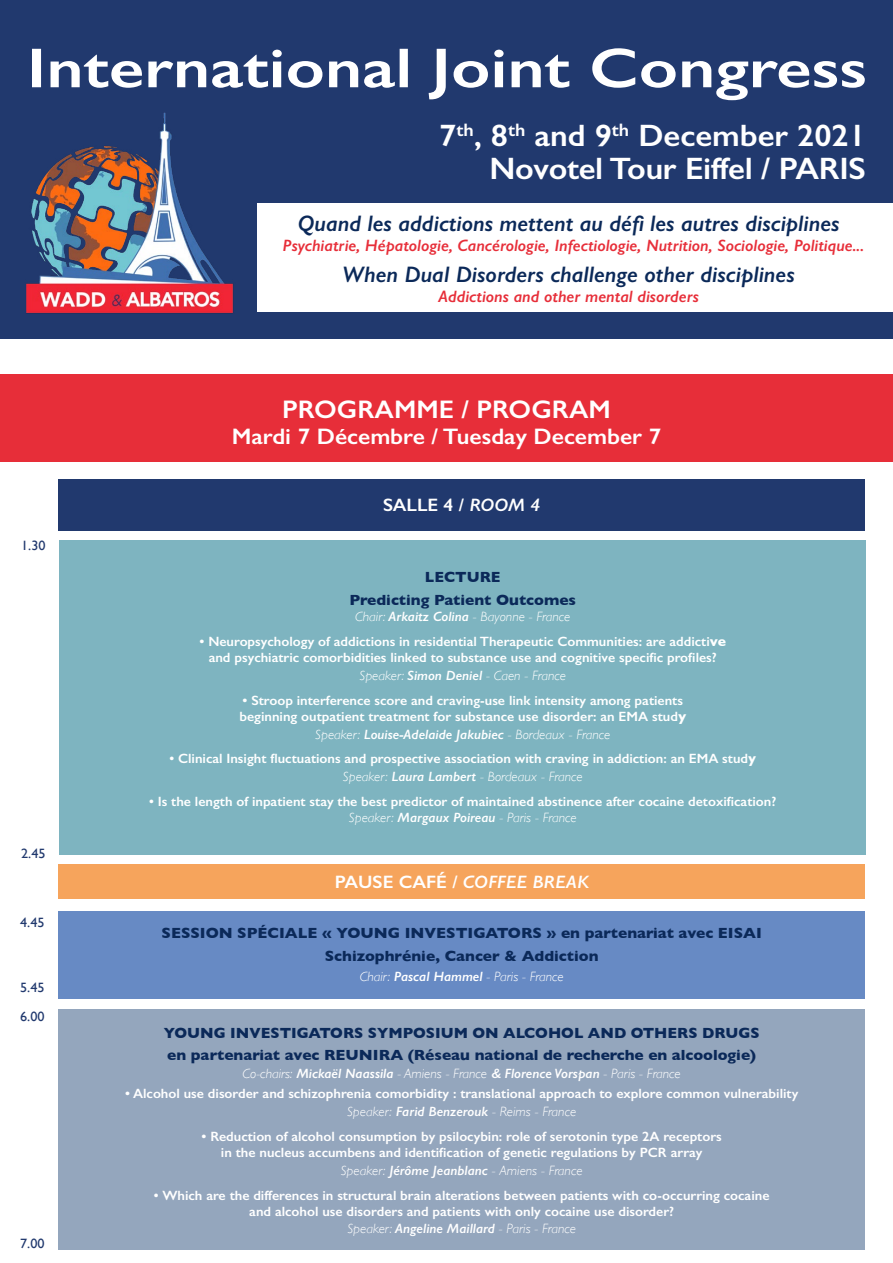
<style>
.page{position:relative;width:893px;height:1263px;background:#fff}
.page>*{position:absolute;margin:0;border:0;box-sizing:border-box;transform-origin:0 0}
.t1{font:600 31.05px/32.5px "Gill Sans";letter-spacing:-.01em;color:#fff;text-align:right;scale:1.05 1}
.t2{font:600 25.5px "Gill Sans";color:#fff;scale:1.05 1}
.t3{font:italic 600 22.5px "Gill Sans";color:#0b2959}
.t4{font:600 22.5px "Gill Sans";color:#fff;scale:1.05 1}
.t5{font:italic 600 18px "Gill Sans";color:#fff;scale:1.05 1}
.t6{font:600 18px "Gill Sans";color:#fff;scale:1.05 1}
.t7{font:italic 600 16.5px "Gill Sans";color:#e72e39}
.t8{font:700 15px/22.2px "Gill Sans";color:#0b2959;text-align:center}
.t9{font:600 13.5px/16.2px "Gill Sans";color:#fff;text-align:center}
.t10{font:italic 300 13.5px "Gill Sans";color:#fff}
.t11{font:13.5px/29.7px "Gill Sans";color:#21396e;scale:1.05 1}
.s1{font-style:italic}
.s2{font-weight:600}
.s3{font-weight:700}
.s4{font-weight:300;font-style:italic}
.s5{font-style:normal}
</style>
<div class="page">
<div style="left:0;top:0;width:893px;height:338px;background:#21396e"></div>
<div style="left:257px;top:203px;width:636px;height:109px;background:#fff"></div>
<div style="left:0;top:374px;width:893px;height:88px;background:#e72e39"></div>
<div style="left:58px;top:911px;width:807px;height:87px;background:#678ac4"></div>
<div style="left:58px;top:1010px;width:807px;height:240px;background:#94a6bd"></div>
<div style="left:58px;top:864px;width:807px;height:35px;background:#f6a45c"></div>
<div style="left:58px;top:479px;width:807px;height:51px;background:#21396e"></div>
<svg style="left:32px;top:48px;width:833px;height:52px"></svg>
<img style="left:26px;top:112px;width:208px;height:202px">
<div style="left:60px;top:540px;width:806px;height:314px;background:#7eb4c0"></div>
<p class="t11" style="left:21px;top:530px;width:25px">1.30</p>
<p class="t11" style="left:21px;top:838px;width:25px">2.45</p>
<p class="t11" style="left:20px;top:907px;width:25px">4.45</p>
<p class="t11" style="left:20px;top:972px;width:25px">5.45<br>6.00</p>
<p class="t11" style="left:20px;top:1228px;width:25px">7.00</p>
<h1 class="t1" style="left:439px;top:119px;width:408px">7<sup>th</sup>, 8<sup>th</sup> and 9<sup>th</sup> December 2021<br>Novotel Tour Eiffel / PARIS</h1>
<h3 class="t3" style="left:298px;top:210px;width:543px">Quand les addictions mettent au défi les autres disciplines</h3>
<p class="t7" style="left:283px;top:235px;width:583px">Psychiatrie, Hépatologie, Cancérologie, Infectiologie, Nutrition, Sociologie, Politique...</p>
<h3 class="t3" style="left:343px;top:261px;width:454px">When Dual Disorders challenge other disciplines</h3>
<p class="t7" style="left:438px;top:286px;width:262px">Addictions and other mental disorders</p>
<h2 class="t2" style="left:282px;top:394px;width:314px">PROGRAMME / PROGRAM</h2>
<h3 class="t4" style="left:232px;top:422px;width:410px">Mardi 7 Décembre / Tuesday December 7</h3>
<h3 class="t6" style="left:383px;top:494px;width:151px">SALLE 4 / <span class="s1">ROOM 4</span></h3>
<p class="t8" style="left:349px;top:566px;width:228px">LECTURE<br>Predicting Patient Outcomes</p>
<p class="t10" style="left:355px;top:609px;width:217px">Chair: <span class="s2">Arkaitz Colina</span> - Bayonne - France</p>
<p class="t9" style="left:200px;top:633px;width:528px">• Neuropsychology of addictions in residential Therapeutic Communities: are addicti<span class="s3">ve </span>and psychiatric comorbidities linked to substance use and cognitive specific profiles?</p>
<p class="t10" style="left:360px;top:668px;width:208px">Speaker: <span class="s2">Simon Deniel</span> - Caen - France</p>
<p class="t9" style="left:239px;top:692px;width:448px;text-align:left">• Stroop interference score and craving-use link intensity among patients beginning outpatient treatment for substance use disorder: an EMA stud<span class="s3">y</span></p>
<p class="t10" style="left:315px;top:727px;width:296px">Speaker: <span class="s2">Louise-Adelaide Jakubiec</span> - Bordeaux - France</p>
<p class="t9" style="left:170px;top:750px;width:588px;line-height:18px">• Clinical Insight fluctuations and prospective association with craving in addiction: an EMA stud<span class="s3">y<br></span><span class="s4">Speaker:</span> <span class="s1">Laura Lambert</span> <span class="s4">- Bordeaux - France</span></p>
<p class="t9" style="left:149px;top:793px;width:629px">• Is the length of inpatient stay the best predictor of maintained abstinence after cocaine detoxification?<br><span class="s4">Speaker:</span> <span class="s1">Margaux Poireau</span> <span class="s4">- Paris - France</span></p>
<h3 class="t5" style="left:335px;top:871px;width:243px"><span class="s5">PAUSE CAFÉ</span> / COFFEE BREAK</h3>
<p class="t8" style="left:162px;top:922px;width:602px">SESSION SPÉCIALE « YOUNG INVESTIGATORS » en partenariat avec EISAI<br>Schizophrénie, Cancer &amp; Addiction</p>
<p class="t10" style="left:360px;top:969px;width:205px">Chair: <span class="s2">Pascal Hammel</span> - Paris - France</p>
<p class="t8" style="left:164px;top:1021px;width:597px;text-align:left">YOUNG INVESTIGATORS SYMPOSIUM ON ALCOHOL AND OTHERS DRUGS en partenariat avec REUNIRA (Réseau national de recherche en alcoologie)</p>
<p class="t10" style="left:243px;top:1066px;width:440px">Co-chairs: <span class="s2">Mickaël Naassila</span> - Amiens - France <span class="s2">&amp; Florence Vorspan</span> - Paris - France</p>
<p class="t9" style="left:125px;top:1085px;width:675px;line-height:18px">• Alcohol use disorder and schizophrenia comorbidity : translational approach to explore common vulnerability<br><span class="s4">Speaker:</span> <span class="s1">Farid Benzerouk</span> <span class="s4">- Reims - France</span></p>
<p class="t9" style="left:202px;top:1128px;width:522px">• Reduction of alcohol consumption by psilocybin: role of serotonin type 2A receptors in the nucleus accumbens and identification of genetic regulations by PCR array</p>
<p class="t10" style="left:341px;top:1163px;width:243px">Speaker: <span class="s2">Jérôme Jeanblanc</span> - Amiens - France</p>
<p class="t9" style="left:154px;top:1187px;width:617px">• Which are the differences in structural brain alterations between patients with co-occurring cocaine and alcohol use disorders and patients with only cocaine use disorder?<br><span class="s4">Speaker:</span> <span class="s1">Angeline Maillard</span> <span class="s4">- Paris - France</span></p>
</div>
